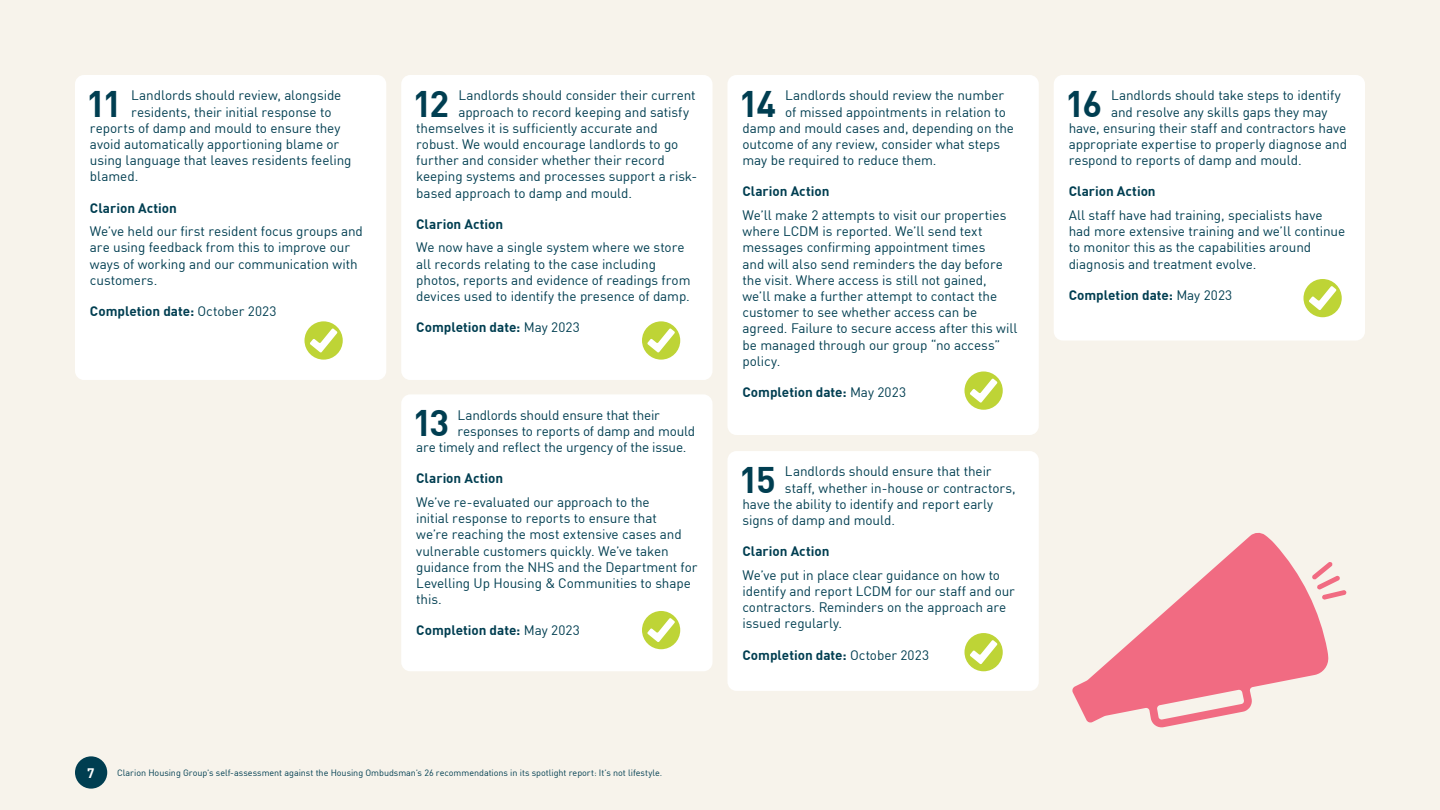
<style>
.page{position:relative;width:1440px;height:810px;background:#f7f3eb}
.page>*{position:absolute;margin:0;border:0;box-sizing:border-box;transform-origin:0 0}
.t1{font:700 36.22px "DINOT";letter-spacing:-.065em;color:#003e51}
.t2{font:13.5px/16.2px "DINOT";letter-spacing:-.005em;color:#003e51}
.t3{font:700 13.5px "DINOT";letter-spacing:-.005em;color:#003e51}
.t4{font:700 13.5px "DINOT";color:#fff}
.t5{font:9px "DINOT";letter-spacing:-.005em;color:#003e51}
.s1{font-weight:400}
</style>
<div class="page">
<div style="left:75px;top:756px;width:32px;height:33px;background:#003e51;border-radius:50%"></div>
<div style="left:75px;top:75px;width:311px;height:305px;background:#fff;border-radius:9px"></div>
<div style="left:401px;top:75px;width:311px;height:305px;background:#fff;border-radius:9px"></div>
<div style="left:401px;top:394px;width:311px;height:277px;background:#fff;border-radius:9px"></div>
<div style="left:728px;top:75px;width:311px;height:360px;background:#fff;border-radius:9px"></div>
<div style="left:728px;top:451px;width:311px;height:240px;background:#fff;border-radius:9px"></div>
<div style="left:1054px;top:75px;width:311px;height:265px;background:#fff;border-radius:9px"></div>
<svg style="left:1329px;top:562px;width:18px;height:37px"></svg>
<svg style="left:1072px;top:532px;width:257px;height:196px;fill:#f16d84"></svg>
<div style="left:964px;top:371px;width:39px;height:39px;background:#bed436;border-radius:50%"></div>
<svg style="left:970px;top:378px;width:27px;height:25px"></svg>
<div style="left:964px;top:633px;width:39px;height:38px;background:#bed436;border-radius:50%"></div>
<svg style="left:970px;top:640px;width:27px;height:24px"></svg>
<div style="left:304px;top:321px;width:39px;height:39px;background:#bed436;border-radius:50%"></div>
<svg style="left:310px;top:328px;width:27px;height:25px"></svg>
<div style="left:1304px;top:279px;width:38px;height:38px;background:#bed436;border-radius:50%"></div>
<svg style="left:1309px;top:286px;width:27px;height:24px"></svg>
<div style="left:642px;top:321px;width:38px;height:39px;background:#bed436;border-radius:50%"></div>
<svg style="left:647px;top:328px;width:28px;height:25px"></svg>
<div style="left:642px;top:611px;width:38px;height:38px;background:#bed436;border-radius:50%"></div>
<svg style="left:647px;top:618px;width:28px;height:24px"></svg>
<h1 class="t1" style="left:86px;top:75px;width:37px">11</h1>
<p class="t2" style="left:131px;top:86px;width:212px">Landlords should review, alongside</p>
<p class="t2" style="left:131px;top:102px;width:202px">residents, their initial response to</p>
<p class="t2" style="left:90px;top:119px;width:252px">reports of damp and mould to ensure they</p>
<p class="t2" style="left:90px;top:135px;width:251px">avoid automatically apportioning blame or</p>
<p class="t2" style="left:90px;top:151px;width:263px">using language that leaves residents feeling</p>
<p class="t2" style="left:90px;top:167px;width:50px">blamed.</p>
<p class="t3" style="left:90px;top:197px;width:88px">Clarion Action</p>
<p class="t2" style="left:90px;top:222px;width:274px">We’ve held our first resident focus groups and are using feedback from this to improve our ways of working and our communication with customers.</p>
<p class="t3" style="left:90px;top:301px;width:188px">Completion date: <span class="s1">October 2023</span></p>
<h1 class="t1" style="left:413px;top:75px;width:38px">12</h1>
<p class="t2" style="left:458px;top:86px;width:239px">Landlords should consider their current</p>
<p class="t2" style="left:458px;top:102px;width:232px">approach to record keeping and satisfy</p>
<p class="t2" style="left:416px;top:119px;width:243px">themselves it is sufficiently accurate and</p>
<p class="t2" style="left:416px;top:135px;width:264px">robust. We would encourage landlords to go</p>
<p class="t2" style="left:416px;top:151px;width:250px">further and consider whether their record</p>
<p class="t2" style="left:416px;top:167px;width:283px">keeping systems and processes support a risk-</p>
<p class="t2" style="left:416px;top:183px;width:217px">based approach to damp and mould.</p>
<p class="t3" style="left:416px;top:213px;width:88px">Clarion Action</p>
<p class="t2" style="left:416px;top:238px;width:276px">We now have a single system where we store all records relating to the case including photos, reports and evidence of readings from devices used to identify the presence of damp.</p>
<p class="t3" style="left:416px;top:317px;width:165px">Completion date: <span class="s1">May 2023</span></p>
<h1 class="t1" style="left:413px;top:395px;width:38px">13</h1>
<p class="t2" style="left:458px;top:406px;width:204px">Landlords should ensure that their</p>
<p class="t2" style="left:458px;top:422px;width:239px">responses to reports of damp and mould</p>
<p class="t2" style="left:416px;top:438px;width:272px">are timely and reflect the urgency of the issue.</p>
<p class="t3" style="left:416px;top:468px;width:88px">Clarion Action</p>
<p class="t2" style="left:416px;top:493px;width:283px">We’ve re-evaluated our approach to the<br>initial response to reports to ensure that<br>we’re reaching the most extensive cases and vulnerable customers quickly. We’ve taken guidance from the NHS and the Department for Levelling Up Housing &amp; Communities to shape this.</p>
<p class="t3" style="left:416px;top:620px;width:165px">Completion date: <span class="s1">May 2023</span></p>
<p class="t4" style="left:87px;top:762px;width:9px">7</p>
<p class="t5" style="left:117px;top:766px;width:547px">Clarion Housing Group’s self-assessment against the Housing Ombudsman’s 26 recommendations in its spotlight report: It’s not lifestyle.</p>
<h1 class="t1" style="left:739px;top:75px;width:39px">14</h1>
<p class="t2" style="left:785px;top:86px;width:220px">Landlords should review the number</p>
<p class="t2" style="left:785px;top:102px;width:222px">of missed appointments in relation to</p>
<p class="t2" style="left:743px;top:119px;width:273px">damp and mould cases and, depending on the</p>
<p class="t2" style="left:743px;top:135px;width:259px">outcome of any review, consider what steps</p>
<p class="t2" style="left:743px;top:151px;width:196px">may be required to reduce them.</p>
<p class="t3" style="left:743px;top:181px;width:88px">Clarion Action</p>
<p class="t2" style="left:743px;top:206px;width:276px">We’ll make 2 attempts to visit our properties where LCDM is reported. We’ll send text messages confirming appointment times<br>and will also send reminders the day before the visit. Where access is still not gained, we’ll make a further attempt to contact the customer to see whether access can be agreed. Failure to secure access after this will be managed through our group “no access” policy.</p>
<p class="t3" style="left:743px;top:382px;width:165px">Completion date: <span class="s1">May 2023</span></p>
<h1 class="t1" style="left:739px;top:451px;width:39px">15</h1>
<p class="t2" style="left:785px;top:462px;width:208px">Landlords should ensure that their</p>
<p class="t2" style="left:785px;top:478px;width:232px">staff, whether in-house or contractors,</p>
<p class="t2" style="left:742px;top:495px;width:252px">have the ability to identify and report early</p>
<p class="t2" style="left:742px;top:511px;width:154px">signs of damp and mould.</p>
<p class="t3" style="left:742px;top:541px;width:88px">Clarion Action</p>
<p class="t2" style="left:742px;top:566px;width:274px">We’ve put in place clear guidance on how to identify and report LCDM for our staff and our contractors. Reminders on the approach are issued regularly.</p>
<p class="t3" style="left:742px;top:644px;width:188px">Completion date: <span class="s1">October 2023</span></p>
<h1 class="t1" style="left:1065px;top:75px;width:39px">16</h1>
<p class="t2" style="left:1111px;top:86px;width:231px">Landlords should take steps to identify</p>
<p class="t2" style="left:1111px;top:102px;width:218px">and resolve any skills gaps they may</p>
<p class="t2" style="left:1069px;top:119px;width:279px">have, ensuring their staff and contractors have</p>
<p class="t2" style="left:1069px;top:135px;width:280px">appropriate expertise to properly diagnose and</p>
<p class="t2" style="left:1069px;top:151px;width:234px">respond to reports of damp and mould.</p>
<p class="t3" style="left:1069px;top:181px;width:88px">Clarion Action</p>
<p class="t2" style="left:1069px;top:206px;width:278px">All staff have had training, specialists have had more extensive training and we’ll continue to monitor this as the capabilities around diagnosis and treatment evolve.</p>
<p class="t3" style="left:1069px;top:284px;width:165px">Completion date: <span class="s1">May 2023</span></p>
</div>
